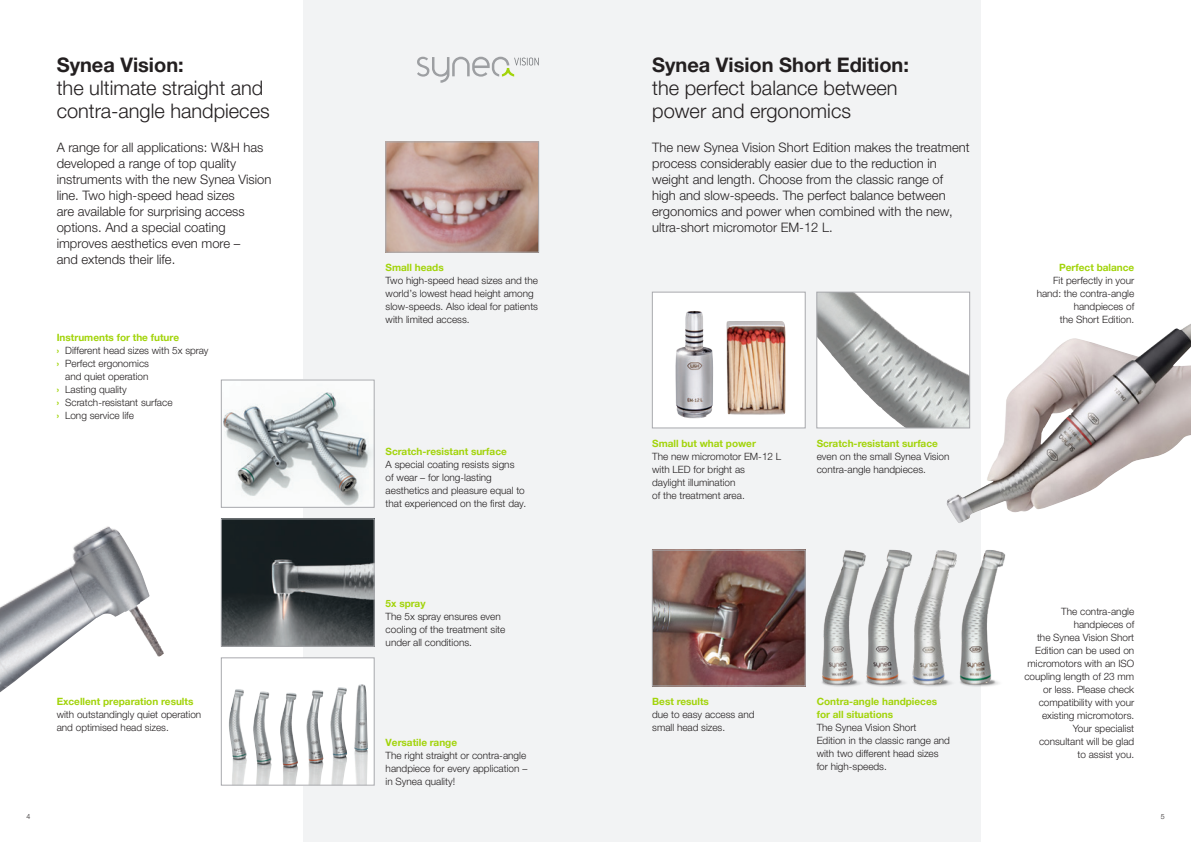
<style>
.page{position:relative;width:1191px;height:842px;background:#fff}
.page>*{position:absolute;margin:0;border:0;box-sizing:border-box;transform-origin:0 0}
.t1{font:20px/23px "Helvetica Neue World 45 Lt";color:#231f20}
.t2{font:700 20px "Helvetica Neue World 75";color:#231f20}
.t3{font:13px/16px "Helvetica Neue World 45 Lt";color:#231f20}
.t4{font:10px/13px "Helvetica Neue World 45 Lt";color:#231f20}
.t5{font:700 10px/13px "Helvetica Neue World 75";color:#a2d40a}
.t6{font:7px "Helvetica Neue World 45 Lt";color:#231f20}
.s1{font-family:"Helvetica Neue World 75";font-weight:700;color:#a2d40a}
</style>
<div class="page">
<img style="left:0;top:526px;width:160px;height:166px">
<div style="left:303px;top:0;width:678px;height:842px;background:#f2f3f4"></div>
<img style="left:818px;top:294px;width:149px;height:132px">
<div style="left:816px;top:292px;width:153px;height:136px;border:1px solid #a8a9ad"></div>
<img style="left:654px;top:552px;width:149px;height:132px">
<div style="left:652px;top:550px;width:153px;height:136px;border:1px solid #a8a9ad"></div>
<img style="left:822px;top:550px;width:41px;height:137px">
<img style="left:863px;top:549px;width:47px;height:137px">
<img style="left:910px;top:550px;width:46px;height:137px">
<img style="left:956px;top:550px;width:50px;height:137px">
<img style="left:223px;top:521px;width:149px;height:123px">
<div style="left:221px;top:519px;width:153px;height:127px;border:1px solid #a8a9ad"></div>
<img style="left:388px;top:144px;width:149px;height:106px">
<div style="left:386px;top:142px;width:153px;height:110px;border:1px solid #a8a9ad"></div>
<img style="left:946px;top:323px;width:245px;height:200px">
<img style="left:654px;top:294px;width:149px;height:132px">
<img style="left:675px;top:311px;width:18px;height:95px">
<div style="left:652px;top:292px;width:153px;height:136px;border:1px solid #a8a9ad"></div>
<img style="left:223px;top:392px;width:146px;height:113px">
<div style="left:221px;top:380px;width:153px;height:127px;border:1px solid #a8a9ad"></div>
<svg style="left:417px;top:57px;width:122px;height:26px"></svg>
<div style="left:221px;top:658px;width:153px;height:127px;background:#fff"></div>
<img style="left:232px;top:758px;width:136px;height:25px">
<img style="left:229px;top:684px;width:139px;height:74px">
<div style="left:221px;top:658px;width:153px;height:127px;border:1px solid #a8a9ad"></div>
<h1 class="t2" style="left:57px;top:53px;width:129px">Synea Vision:</h1>
<h1 class="t1" style="left:57px;top:77px;width:214px">the ultimate straight and contra-angle handpieces</h1>
<p class="t3" style="left:57px;top:139px;width:216px">A range for all applications: W&amp;H has developed a range of top quality instruments with the new Synea Vision line. Two high-speed head sizes<br>are available for surprising access options. And a special coating improves aesthetics even more –<br>and extends their life.</p>
<p class="t5" style="left:57px;top:331px;width:124px">Instruments for the future</p>
<p class="t4" style="left:57px;top:344px;width:153px"><span class="s1">›</span> Different head sizes with 5x spray</p>
<p class="t4" style="left:57px;top:357px;width:94px"><span class="s1">›</span> Perfect ergonomics</p>
<p class="t4" style="left:65px;top:370px;width:85px">and quiet operation</p>
<p class="t4" style="left:57px;top:383px;width:71px"><span class="s1">›</span> Lasting quality</p>
<p class="t4" style="left:57px;top:396px;width:117px"><span class="s1">›</span> Scratch-resistant surface</p>
<p class="t4" style="left:57px;top:409px;width:79px"><span class="s1">›</span> Long service life</p>
<p class="t5" style="left:57px;top:695px;width:138px">Excellent preparation results</p>
<p class="t4" style="left:57px;top:708px;width:146px">with outstandingly quiet operation and optimised head sizes.</p>
<p class="t5" style="left:386px;top:261px;width:60px">Small heads</p>
<p class="t4" style="left:386px;top:274px;width:154px">Two high-speed head sizes and the world’s lowest head height among slow-speeds. Also ideal for patients with limited access.</p>
<p class="t5" style="left:386px;top:445px;width:123px">Scratch-resistant surface</p>
<p class="t4" style="left:386px;top:458px;width:142px">A special coating resists signs<br>of wear – for long-lasting aesthetics and pleasure equal to that experienced on the first day.</p>
<p class="t5" style="left:386px;top:597px;width:41px">5x spray</p>
<p class="t4" style="left:386px;top:610px;width:121px">The 5x spray ensures even cooling of the treatment site under all conditions.</p>
<p class="t5" style="left:386px;top:736px;width:73px">Versatile range</p>
<p class="t4" style="left:386px;top:749px;width:143px;text-align:justify">The right straight or contra-angle handpiece for every application – in Synea quality!</p>
<h1 class="t2" style="left:652px;top:53px;width:258px">Synea Vision Short Edition:</h1>
<h1 class="t1" style="left:652px;top:77px;width:247px">the perfect balance between power and ergonomics</h1>
<p class="t3" style="left:652px;top:139px;width:319px">The new Synea Vision Short Edition makes the treatment process considerably easier due to the reduction in weight and length. Choose from the classic range of high and slow-speeds. The perfect balance between ergonomics and power when combined with the new, ultra-short micromotor EM-12 L.</p>
<p class="t5" style="left:652px;top:437px;width:105px">Small but what power</p>
<p class="t4" style="left:652px;top:450px;width:131px">The new micromotor EM-12 L with LED for bright as<br>daylight illumination<br>of the treatment area.</p>
<p class="t5" style="left:816px;top:437px;width:123px">Scratch-resistant surface</p>
<p class="t4" style="left:816px;top:450px;width:134px">even on the small Synea Vision contra-angle handpieces.</p>
<p class="t5" style="left:652px;top:695px;width:58px">Best results</p>
<p class="t4" style="left:652px;top:708px;width:104px">due to easy access and small head sizes.</p>
<p class="t5" style="left:816px;top:695px;width:122px">Contra-angle handpieces for all situations</p>
<p class="t4" style="left:816px;top:721px;width:135px">The Synea Vision Short<br>Edition in the classic range and with two different head sizes for high-speeds.</p>
<p class="t5" style="left:1059px;top:261px;width:77px">Perfect balance</p>
<p class="t4" style="left:1036px;top:274px;width:99px;text-align:right">Fit perfectly in your hand: the contra-angle handpieces of<br>the Short Edition.</p>
<p class="t4" style="left:1024px;top:605px;width:111px;text-align:right">The contra-angle handpieces of<br>the Synea Vision Short<br>Edition can be used on micromotors with an ISO coupling length of 23 mm or less. Please check compatibility with your existing micromotors.<br>Your specialist<br>consultant will be glad<br>to assist you.</p>
<p class="t6" style="left:26px;top:812px;width:5px">4</p>
<p class="t6" style="left:1160px;top:812px;width:5px">5</p>
</div>
